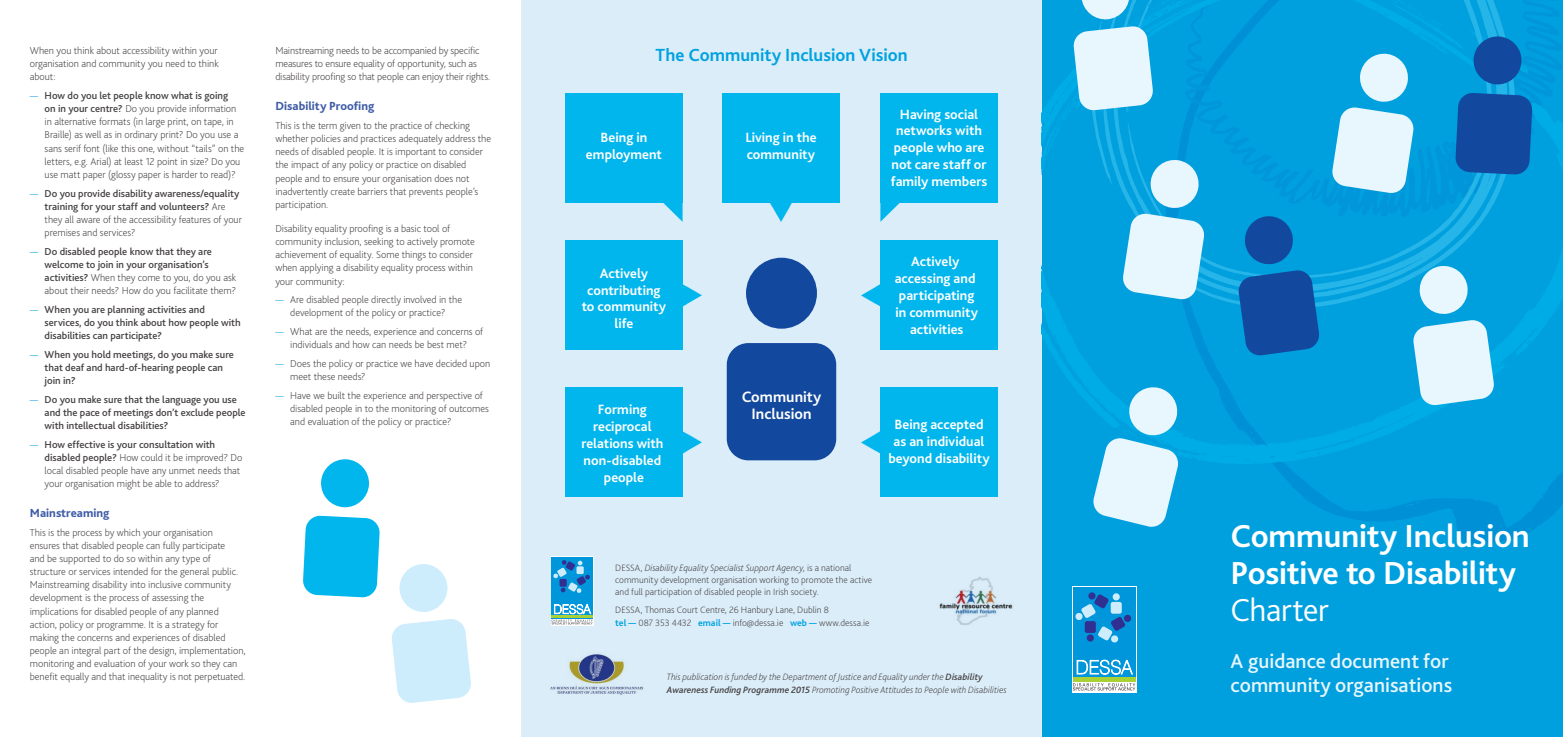
<style>
.page{position:relative;width:1563px;height:737px;background:#fff}
.page>*{position:absolute;margin:0;border:0;box-sizing:border-box;transform-origin:0 0}
.t1{font:700 33.25px/36.8px "Bliss 2";letter-spacing:-.005em;color:#fff}
.t2{font:300 33.25px "Bliss 2";letter-spacing:-.01em;color:#fff}
.t3{font:500 21px/24.5px "Bliss 2";color:#e8f6fe}
.t4{font:700 18.38px "Bliss 2";color:#00a2df}
.t5{font:700 15.75px/17.5px "Bliss 2";color:#fff;text-align:center}
.t6{font:700 14px/16.8px "Bliss 2";color:#fff;text-align:center}
.t7{font:800 12.25px "Bliss 2";color:#405ca8}
.t8{font:200 10.5px/13.1px "Bliss 2";letter-spacing:-.005em;color:#444041}
.t9{font:500 10.5px/13.1px "Bliss 2";color:#444041}
.t10{font:200 9.62px/12.2px "Bliss 2";color:#444041}
.t11{font:italic 200 9.62px/12.2px "Bliss 2";color:#444041}
.s1{color:#00a2df}
.s2{font-weight:500}
.s3{font-weight:200;color:#00a2df}
.s4{font-weight:200}
.s5{font-style:italic}
.s6{font-weight:700;color:#00a2df}
</style>
<div class="page">
<div style="left:521px;top:0;width:521px;height:737px;background:#dbedf9"></div>
<svg style="left:769px;top:203px;width:23px;height:19px"></svg>
<svg style="left:663px;top:203px;width:19px;height:18px"></svg>
<svg style="left:880px;top:203px;width:20px;height:19px"></svg>
<svg style="left:682px;top:278px;width:20px;height:34px"></svg>
<svg style="left:682px;top:425px;width:20px;height:34px"></svg>
<svg style="left:861px;top:431px;width:19px;height:23px"></svg>
<svg style="left:861px;top:284px;width:19px;height:23px"></svg>
<div style="left:723px;top:94px;width:117px;height:109px;background:#00b6ed"></div>
<div style="left:880px;top:94px;width:117px;height:109px;background:#00b6ed"></div>
<div style="left:565px;top:94px;width:117px;height:109px;background:#00b6ed"></div>
<div style="left:565px;top:240px;width:117px;height:110px;background:#00b6ed"></div>
<div style="left:565px;top:387px;width:117px;height:110px;background:#00b6ed"></div>
<div style="left:880px;top:240px;width:117px;height:110px;background:#00b6ed"></div>
<div style="left:880px;top:387px;width:117px;height:110px;background:#00b6ed"></div>
<svg style="left:727px;top:258px;width:109px;height:202px"></svg>
<svg style="left:392px;top:564px;width:79px;height:139px"></svg>
<svg style="left:303px;top:459px;width:77px;height:138px"></svg>
<div style="left:1042px;top:0;width:521px;height:737px;background:#009fde"></div>
<svg style="left:1273px;top:464px;width:290px;height:79px"></svg>
<svg style="left:1042px;top:71px;width:521px;height:393px"></svg>
<svg style="left:1320px;top:0;width:196px;height:309px"></svg>
<svg style="left:1412px;top:264px;width:82px;height:142px"></svg>
<svg style="left:1455px;top:36px;width:77px;height:139px"></svg>
<svg style="left:1331px;top:52px;width:83px;height:142px"></svg>
<svg style="left:1092px;top:385px;width:87px;height:142px"></svg>
<svg style="left:1073px;top:0;width:247px;height:356px"></svg>
<svg style="left:1072px;top:586px;width:64px;height:106px"></svg>
<div style="left:1072px;top:587px;width:64px;height:94px;border:1px solid #fff"></div>
<div style="left:1073px;top:587px;width:62px;height:94px;background:#0096db"></div>
<hr style="left:1073px;top:677px;width:62px;height:4px;background:#a9d035">
<svg style="left:1075px;top:592px;width:56px;height:51px"></svg>
<svg style="left:1076px;top:659px;width:57px;height:15px"></svg>
<svg style="left:1073px;top:683px;width:62px;height:7px"></svg>
<div style="left:551px;top:556px;width:42px;height:62px;border:1px solid #fff"></div>
<div style="left:552px;top:557px;width:41px;height:61px;background:#0096db"></div>
<hr style="left:552px;top:615px;width:41px;height:3px;background:#a9d035">
<svg style="left:553px;top:560px;width:37px;height:33px"></svg>
<svg style="left:552px;top:604px;width:40px;height:20px"></svg>
<img style="left:550px;top:653px;width:93px;height:42px">
<img style="left:939px;top:577px;width:74px;height:48px">
<p class="t8" style="left:30px;top:44px;width:190px;text-align:justify">When you think about accessibility within your organisation and community you need to think about:</p>
<p class="t8" style="left:45px;top:89px;width:201px;text-indent:-15px"><span class="s1">—</span> <span class="s2">How do you let people know what is going<br>on in your centre?</span> Do you provide information in alternative formats (in large print, on tape, in Braille) as well as in ordinary print? Do you use a sans serif font (like this one, without “tails” on the letters, e.g. Arial) at least 12 point in size? Do you use matt paper (glossy paper is harder to read)?</p>
<p class="t9" style="left:45px;top:186px;width:199px;text-indent:-15px"><span class="s3">—</span> Do you provide disability awareness/equality training for your staff and volunteers? <span class="s4">Are they all aware of the accessibility features of your premises and services?</span></p>
<p class="t9" style="left:45px;top:244px;width:193px;text-indent:-15px"><span class="s3">—</span> Do disabled people know that they are welcome to join in your organisation’s activities? <span class="s4">When they come to you, do you ask about their needs? How do you facilitate them?</span></p>
<p class="t9" style="left:45px;top:302px;width:197px;text-indent:-15px"><span class="s3">—</span> When you are planning activities and services, do you think about how people with disabilities can participate?</p>
<p class="t9" style="left:45px;top:347px;width:191px;text-indent:-15px"><span class="s3">—</span> When you hold meetings, do you make sure that deaf and hard-of-hearing people can join in?</p>
<p class="t9" style="left:45px;top:392px;width:202px;text-indent:-15px"><span class="s3">—</span> Do you make sure that the language you use and the pace of meetings don’t exclude people with intellectual disabilities?</p>
<p class="t8" style="left:45px;top:437px;width:199px;text-indent:-15px"><span class="s1">—</span> <span class="s2">How effective is your consultation with disabled people?</span> How could it be improved? Do local disabled people have any unmet needs that your organisation might be able to address?</p>
<p class="t7" style="left:30px;top:505px;width:81px">Mainstreaming</p>
<p class="t8" style="left:30px;top:525px;width:217px">This is the process by which your organisation ensures that disabled people can fully participate<br>and be supported to do so within any type of structure or services intended for the general public.<br>Mainstreaming disability into inclusive community development is the process of assessing the implications for disabled people of any planned action, policy or programme. It is a strategy for making the concerns and experiences of disabled people an integral part of the design, implementation, monitoring and evaluation of your work so they can benefit equally and that inequality is not perpetuated.</p>
<p class="t8" style="left:275px;top:44px;width:216px">Mainstreaming needs to be accompanied by specific measures to ensure equality of opportunity, such as disability proofing so that people can enjoy their rights.</p>
<p class="t7" style="left:275px;top:99px;width:101px">Disability Proofing</p>
<p class="t8" style="left:275px;top:119px;width:217px">This is the term given to the practice of checking whether policies and practices adequately address the needs of disabled people. It is important to consider the impact of any policy or practice on disabled people and to ensure your organisation does not inadvertently create barriers that prevents people’s participation.</p>
<p class="t8" style="left:275px;top:222px;width:201px">Disability equality proofing is a basic tool of community inclusion, seeking to actively promote achievement of equality. Some things to consider when applying a disability equality process within your community:</p>
<p class="t8" style="left:275px;top:293px;width:188px;text-align:center"><span class="s1">—</span> Are disabled people directly involved in the development of the policy or practice?</p>
<p class="t8" style="left:275px;top:325px;width:209px;text-align:center"><span class="s1">—</span> What are the needs, experience and concerns of individuals and how can needs be best met?</p>
<p class="t8" style="left:290px;top:357px;width:202px;text-indent:-15px"><span class="s1">—</span> Does the policy or practice we have decided upon meet these needs?</p>
<p class="t8" style="left:290px;top:388px;width:200px;text-indent:-15px"><span class="s1">—</span> Have we built the experience and perspective of disabled people in to the monitoring of outcomes and evaluation of the policy or practice?</p>
<h3 class="t4" style="left:655px;top:44px;width:254px">The Community Inclusion Vision</h3>
<h3 class="t6" style="left:586px;top:129px;width:77px">Being in employment</h3>
<h3 class="t6" style="left:745px;top:129px;width:73px;text-align:left">Living in the community</h3>
<h3 class="t6" style="left:582px;top:264px;width:86px">Actively contributing to community life</h3>
<h3 class="t6" style="left:581px;top:401px;width:83px">Forming reciprocal relations with non-disabled people</h3>
<h3 class="t5" style="left:741px;top:387px;width:81px">Community<br>Inclusion</h3>
<h3 class="t6" style="left:891px;top:105px;width:98px">Having social networks with people who are not care staff or family members</h3>
<h3 class="t6" style="left:895px;top:253px;width:85px">Actively accessing and participating in community activities</h3>
<h3 class="t6" style="left:888px;top:416px;width:103px">Being accepted as an individual beyond disability</h3>
<p class="t10" style="left:615px;top:561px;width:258px">DESSA, <span class="s5">Disability Equality Specialist Support Agency</span>, is a national community development organisation working to promote the active and full participation of disabled people in Irish society.</p>
<p class="t10" style="left:615px;top:604px;width:256px">DESSA, Thomas Court Centre, 26 Hanbury Lane, Dublin 8<br><span class="s6">tel —</span> 087 353 4432 <span class="s6">email —</span> info@dessa.ie <span class="s6">web —</span> www.dessa.ie</p>
<p class="t11" style="left:667px;top:670px;width:341px">This publication is funded by the Department of Justice and Equality under the <span class="s2">Disability<br>Awareness Funding Programme 2015</span> Promoting Positive Attitudes to People with Disabilities</p>
<h1 class="t1" style="left:1230px;top:517px;width:301px">Community Inclusion<br>Positive to Disability</h1>
<h1 class="t2" style="left:1230px;top:589px;width:100px">Charter</h1>
<h2 class="t3" style="left:1230px;top:648px;width:223px">A guidance document for community organisations</h2>
</div>
